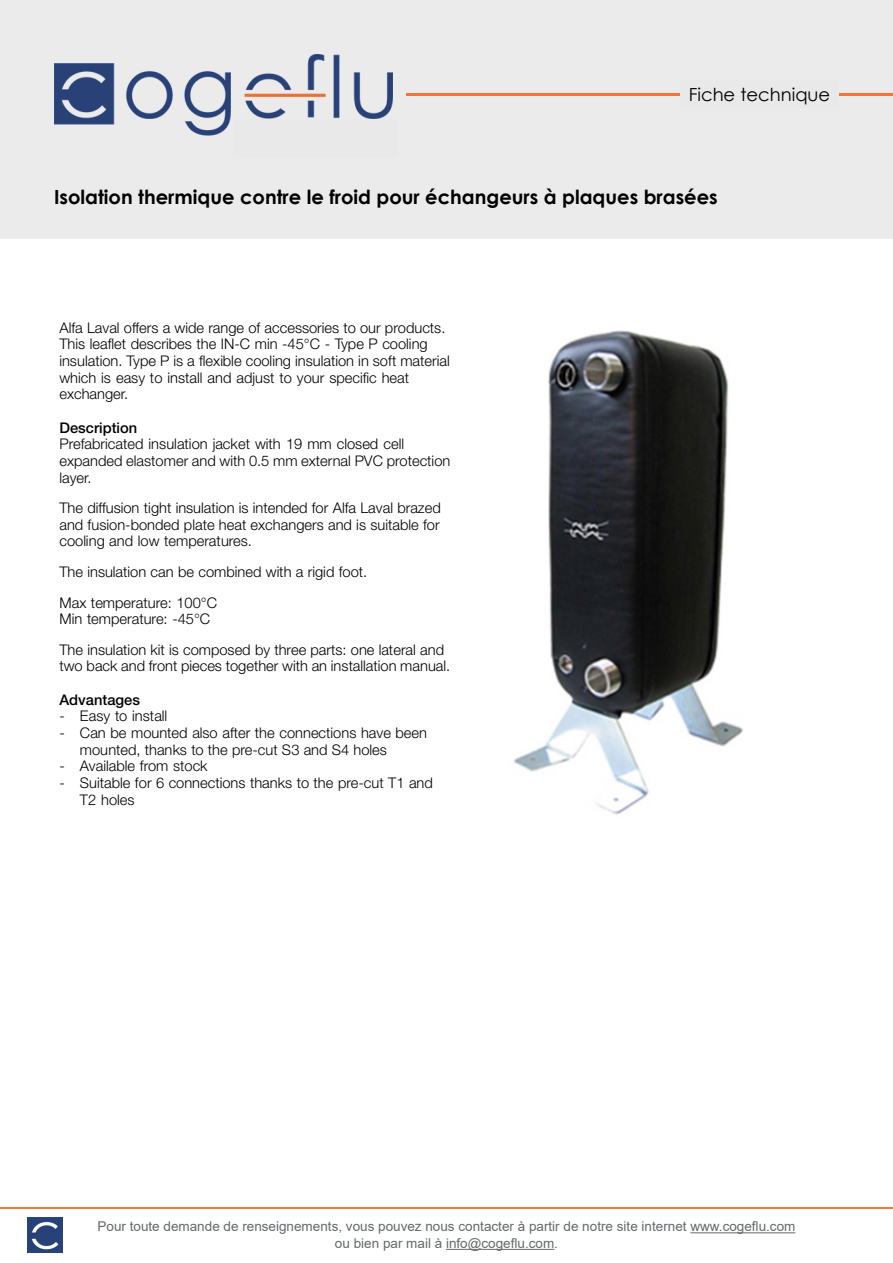
<style>
.page{position:relative;width:893px;height:1263px;background:#fff}
.page>*{position:absolute;margin:0;border:0;box-sizing:border-box;transform-origin:0 0}
.t1{font:300 35.85px "Helvetica Neue";color:#000}
.t2{font:700 19.5px "Century Gothic";color:#000}
.t3{font:18px "Century Gothic";color:#000}
.t4{font:300 14.7px/16.6px "Helvetica Neue";color:#000}
.t5{font:500 14.7px "Helvetica Neue";color:#000}
.t6{font:13.5px/16.5px "Arial";color:#65686a;text-align:center}
</style>
<div class="page">
<hr style="left:0;top:1207px;width:893px;height:2px;background:#f37536">
<img style="left:27px;top:1217px;width:35px;height:35px">
<hr style="left:690px;top:1232px;width:105px;height:1px;background:#65686a">
<hr style="left:446px;top:1249px;width:108px;height:1px;background:#65686a">
<div style="left:0;top:0;width:893px;height:238px;background:#ebebec"></div>
<img style="left:54px;top:55px;width:338px;height:81px">
<hr style="left:406px;top:93px;width:487px;height:3px;background:#f37536">
<div style="left:680px;top:81px;width:159px;height:27px;background:#e9e9ea"></div>
<div style="left:234px;top:119px;width:163px;height:38px;background:#e9e9ea"></div>
<img style="left:513px;top:330px;width:230px;height:485px">
<p class="t3" style="left:689px;top:82px;width:143px">Fiche technique</p>
<h1 class="t1" style="left:103px;top:177px;width:392px">Cooling Insulation Type P</h1>
<h2 class="t2" style="left:54px;top:182px;width:665px">Isolation thermique contre le froid pour échangeurs à plaques brasées</h2>
<p class="t4" style="left:59px;top:319px;width:392px">Alfa Laval offers a wide range of accessories to our products.<br>This leaflet describes the IN-C min -45°C - Type P cooling insulation. Type P is a flexible cooling insulation in soft material which is easy to install and adjust to your specific heat exchanger.</p>
<p class="t5" style="left:59px;top:419px;width:79px">Description</p>
<p class="t4" style="left:59px;top:435px;width:392px">Prefabricated insulation jacket with 19 mm closed cell expanded elastomer and with 0.5 mm external PVC protection layer.</p>
<p class="t4" style="left:59px;top:499px;width:383px;text-align:justify">The diffusion tight insulation is intended for Alfa Laval brazed and fusion-bonded plate heat exchangers and is suitable for cooling and low temperatures.</p>
<p class="t4" style="left:59px;top:556px;width:309px;line-height:30.8px">The insulation can be combined with a rigid foot.<br>Max temperature: 100°C</p>
<p class="t4" style="left:59px;top:603px;width:386px;line-height:30.6px">Min temperature: -45°C<br>The insulation kit is composed by three parts: one lateral and</p>
<p class="t4" style="left:59px;top:657px;width:392px">two back and front pieces together with an installation manual.</p>
<p class="t5" style="left:59px;top:691px;width:82px">Advantages</p>
<p class="t4" style="left:59px;top:708px;width:109px">- Easy to install</p>
<p class="t4" style="left:80px;top:724px;width:349px;text-indent:-21px">- Can be mounted also after the connections have been mounted, thanks to the pre-cut S3 and S4 holes</p>
<p class="t4" style="left:59px;top:757px;width:150px">- Available from stock</p>
<p class="t4" style="left:80px;top:774px;width:354px;text-indent:-21px">- Suitable for 6 connections thanks to the pre-cut T1 and<br>T2 holes</p>
<p class="t6" style="left:98px;top:1218px;width:699px">Pour toute demande de renseignements, vous pouvez nous contacter à partir de notre site internet www.cogeflu.com ou bien par mail à info@cogeflu.com.</p>
</div>
